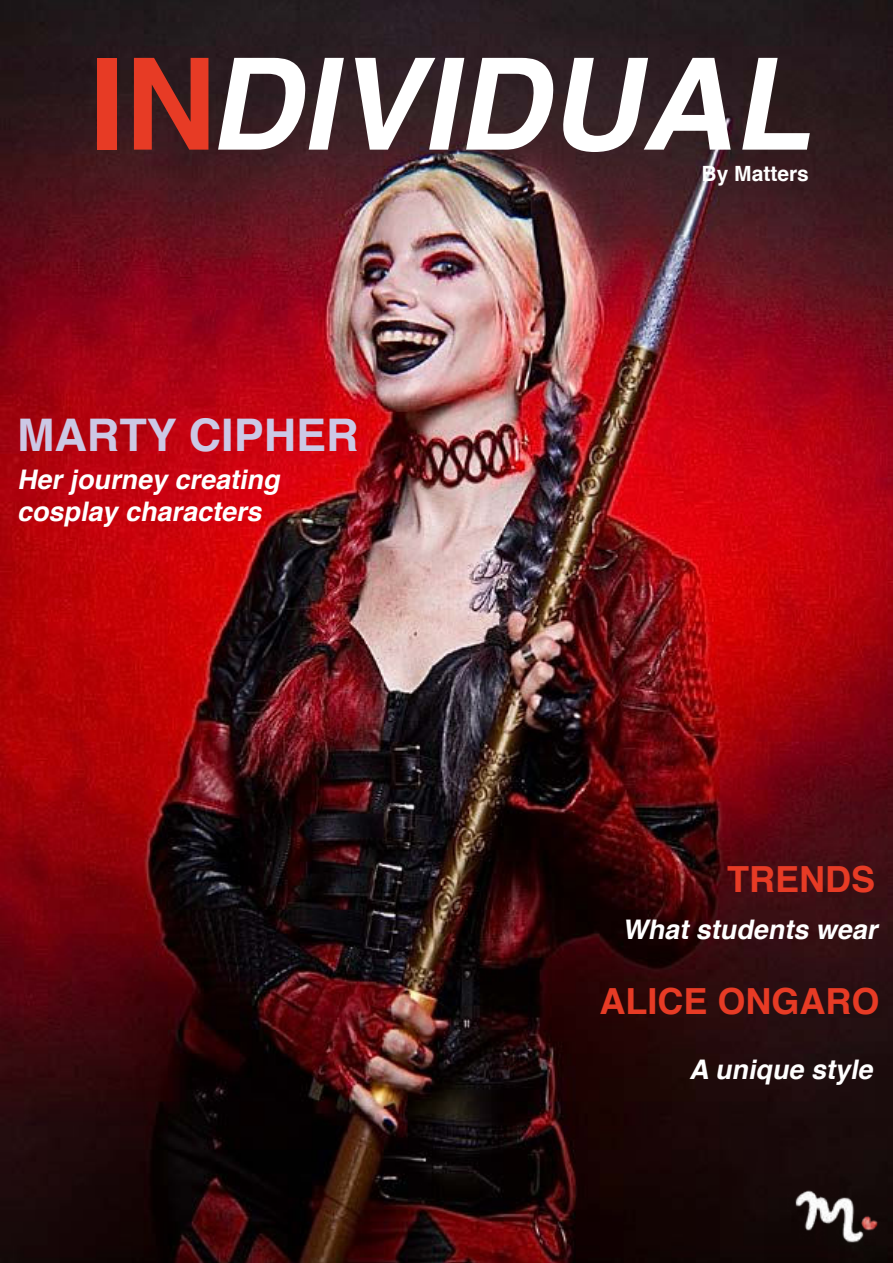
<style>
.page{position:relative;width:893px;height:1263px;background:#fff}
.page>*{position:absolute;margin:0;border:0;box-sizing:border-box;transform-origin:0 0}
.t1{font:italic 700 127.5px "Helvetica";color:#fff}
.t2{font:700 45px "Helvetica";color:#ccc8e5}
.t3{font:700 36px "Helvetica";color:#e73b25}
.t4{font:italic 700 27px/32.4px "Helvetica";color:#fff}
.t5{font:700 21px "Helvetica";color:#fff}
.s1{font-style:normal;color:#e73b25}
</style>
<div class="page">
<img style="left:0;top:0;width:893px;height:1263px">
<img style="left:764px;top:1118px;width:129px;height:145px">
<h1 class="t1" style="left:89px;top:55px;width:744px"><span class="s1">I N</span>DIVIDUAL</h1>
<h2 class="t2" style="left:17px;top:417px;width:343px">MARTY CIPHER</h2>
<p class="t4" style="left:17px;top:466px;width:269px">Her journey creating cosplay characters</p>
<p class="t5" style="left:702px;top:165px;width:109px">By Matters</p>
<h3 class="t3" style="left:727px;top:866px;width:149px">TRENDS</h3>
<p class="t4" style="left:622px;top:915px;width:261px">What students wear</p>
<h3 class="t3" style="left:599px;top:987px;width:282px">ALICE ONGARO</h3>
<p class="t4" style="left:689px;top:1056px;width:190px">A unique style</p>
</div>
